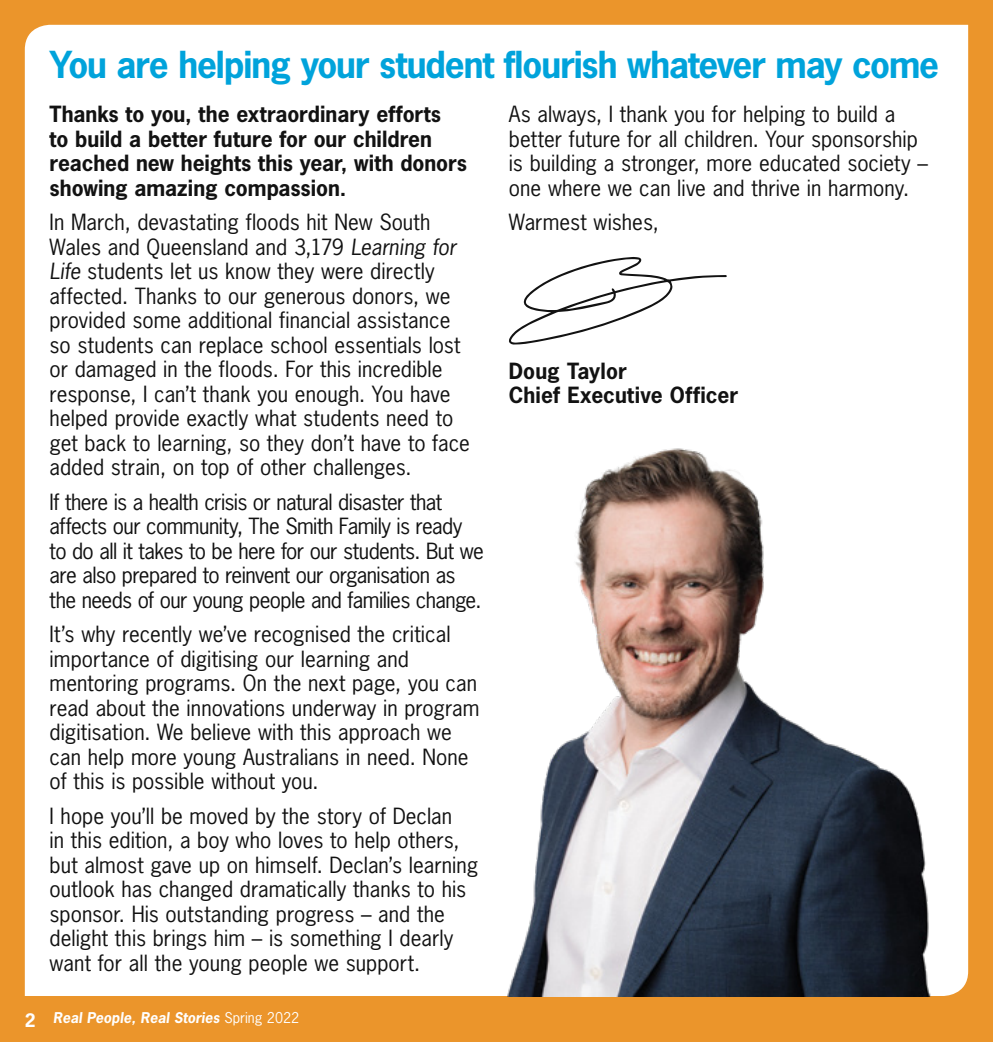
<style>
.page{position:relative;width:993px;height:1042px;background:#fff}
.page>*{position:absolute;margin:0;border:0;box-sizing:border-box;transform-origin:0 0}
.t1{font:700 35px "News Gothic";letter-spacing:-.03em;color:#00a3db}
.t2{font:21px/24.5px "News Gothic";color:#121212}
.t3{font:21px/24.5px "News Gothic";letter-spacing:-.025em;color:#121212}
.t4{font:700 21px/24.5px "News Gothic";color:#121212}
.t5{font:italic 700 14px "News Gothic Std";color:#fff}
.s1{font-style:italic}
.s2{font-family:"News Gothic";font-style:normal;font-size:17.5px}
.s3{font-family:"News Gothic";font-weight:400;font-style:normal}
</style>
<div class="page">
<div style="left:0;top:0;width:992px;height:1042px;background:#eb952b"></div>
<div style="left:25px;top:25px;width:942px;height:971px;background:#fff"></div>
<svg style="left:507px;top:257px;width:219px;height:87px"></svg>
<img style="left:484px;top:428px;width:481px;height:568px">
<h1 class="t1" style="left:50px;top:41px;width:890px">You are helping your student flourish whatever may come</h1>
<p class="t4" style="left:50px;top:102px;width:419px">Thanks to you, the extraordinary efforts<br>to build a better future for our children reached new heights this year, with donors showing amazing compassion.</p>
<p class="t2" style="left:50px;top:210px;width:421px">In March, devastating floods hit New South Wales and Queensland and 3,179 <span class="s1">Learning for Life</span> students let us know they were directly affected. Thanks to our generous donors, we provided some additional financial assistance so students can replace school essentials lost or damaged in the floods. For this incredible response, I can’t thank you enough. You have helped provide exactly what students need to get back to learning, so they don’t have to face added strain, on top of other challenges.</p>
<p class="t3" style="left:50px;top:489px;width:435px">If there is a health crisis or natural disaster that affects our community, The Smith Family is ready to do all it takes to be here for our students. But we are also prepared to reinvent our organisation as the needs of our young people and families change.</p>
<p class="t2" style="left:50px;top:622px;width:431px">It’s why recently we’ve recognised the critical importance of digitising our learning and mentoring programs. On the next page, you can read about the innovations underway in program digitisation. We believe with this approach we can help more young Australians in need. None of this is possible without you.</p>
<p class="t2" style="left:50px;top:803px;width:430px">I hope you’ll be moved by the story of Declan<br>in this edition, a boy who loves to help others, but almost gave up on himself. Declan’s learning outlook has changed dramatically thanks to his sponsor. His outstanding progress – and the delight this brings him – is something I dearly want for all the young people we support.</p>
<p class="t2" style="left:508px;top:102px;width:420px">As always, I thank you for helping to build a better future for all children. Your sponsorship is building a stronger, more educated society – one where we can live and thrive in harmony.</p>
<p class="t2" style="left:508px;top:210px;width:151px">Warmest wishes,</p>
<p class="t4" style="left:508px;top:358px;width:231px">Doug Taylor<br>Chief Executive Officer</p>
<p class="t5" style="left:25px;top:1008px;width:276px"><span class="s2">2</span> Real People, Real Stories <span class="s3">Spring 2022</span></p>
</div>
